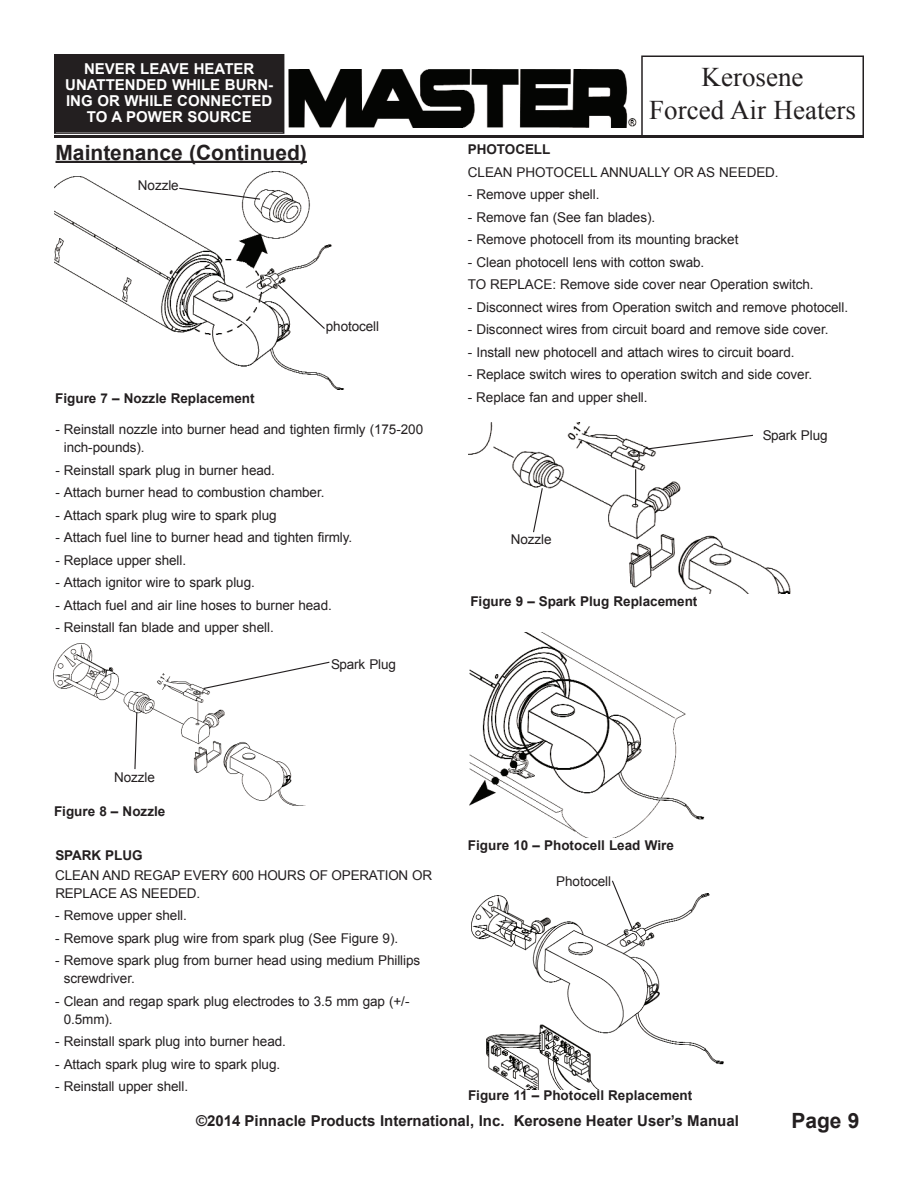
<style>
.page{position:relative;width:918px;height:1188px;background:#fff}
.page>*{position:absolute;margin:0;border:0;box-sizing:border-box;transform-origin:0 0}
.t1{font:27px/32.4px "Times New Roman";color:#231f20;text-align:center}
.t2{font:700 21px "Arial";color:#231f20}
.t3{font:700 15px/16.2px "Arial";color:#fff;text-align:center}
.t4{font:700 15px "Arial";color:#231f20}
.t5{font:13.5px/18px "Arial";letter-spacing:-.005em;color:#231f20}
.t6{font:700 13.5px "Arial";color:#231f20}
</style>
<div class="page">
<hr style="left:56px;top:161px;width:251px;height:2px;background:#231f20">
<div style="left:56px;top:56px;width:227px;height:76px;background:#231f20"></div>
<div style="left:54px;top:54px;width:230px;height:80px;border:2px solid #231f20"></div>
<div style="left:641px;top:56px;width:223px;height:80px;border:2px solid #231f20"></div>
<hr style="left:54px;top:135px;width:810px;height:3px;background:#231f20">
<img style="left:289px;top:69px;width:347px;height:59px">
<img style="left:468px;top:423px;width:323px;height:171px">
<img style="left:54px;top:644px;width:252px;height:162px">
<svg style="left:202px;top:661px;width:128px;height:29px"></svg>
<svg style="left:134px;top:711px;width:4px;height:59px"></svg>
<div style="left:114px;top:772px;width:71px;height:24px;background:#fff"></div>
<div style="left:756px;top:430px;width:78px;height:18px;background:#fff"></div>
<svg style="left:646px;top:434px;width:108px;height:16px"></svg>
<div style="left:511px;top:534px;width:72px;height:14px;background:#fff"></div>
<svg style="left:532px;top:487px;width:12px;height:46px"></svg>
<img style="left:54px;top:171px;width:290px;height:219px">
<div style="left:123px;top:180px;width:56px;height:15px;background:#fff"></div>
<svg style="left:178px;top:187px;width:83px;height:13px"></svg>
<div style="left:326px;top:321px;width:97px;height:15px;background:#fff"></div>
<svg style="left:276px;top:283px;width:50px;height:47px"></svg>
<img style="left:469px;top:632px;width:236px;height:205px">
<img style="left:472px;top:893px;width:252px;height:196px">
<div style="left:550px;top:876px;width:61px;height:20px;background:#fff"></div>
<svg style="left:611px;top:880px;width:23px;height:51px"></svg>
<p class="t3" style="left:65px;top:61px;width:210px">NEVER LEAVE HEATER<br>UNATTENDED WHILE BURN-<br>ING OR WHILE CONNECTED<br>TO A POWER SOURCE</p>
<h1 class="t1" style="left:649px;top:61px;width:208px">Kerosene<br>Forced Air Heaters</h1>
<h2 class="t2" style="left:56px;top:138px;width:253px">Maintenance (Continued)</h2>
<p class="t5" style="left:138px;top:177px;width:42px">Nozzle</p>
<p class="t6" style="left:55px;top:390px;width:201px">Figure 7 – Nozzle Replacement</p>
<p class="t5" style="left:326px;top:317px;width:55px">photocell</p>
<p class="t5" style="left:64px;top:421px;width:361px;text-indent:-8px">- Reinstall nozzle into burner head and tighten firmly (175-200 inch-pounds).</p>
<p class="t5" style="left:55px;top:461px;width:221px">- Reinstall spark plug in burner head.</p>
<p class="t5" style="left:55px;top:484px;width:271px">- Attach burner head to combustion chamber.</p>
<p class="t5" style="left:55px;top:506px;width:223px">- Attach spark plug wire to spark plug</p>
<p class="t5" style="left:55px;top:529px;width:298px">- Attach fuel line to burner head and tighten firmly.</p>
<p class="t5" style="left:55px;top:551px;width:132px">- Replace upper shell.</p>
<p class="t5" style="left:55px;top:574px;width:201px">- Attach ignitor wire to spark plug.</p>
<p class="t5" style="left:55px;top:596px;width:278px">- Attach fuel and air line hoses to burner head.</p>
<p class="t5" style="left:55px;top:619px;width:220px">- Reinstall fan blade and upper shell.</p>
<p class="t5" style="left:331px;top:655px;width:66px">Spark Plug</p>
<p class="t6" style="left:468px;top:141px;width:84px">PHOTOCELL</p>
<p class="t5" style="left:468px;top:163px;width:312px">CLEAN PHOTOCELL ANNUALLY OR AS NEEDED.</p>
<p class="t5" style="left:468px;top:186px;width:133px">- Remove upper shell.</p>
<p class="t5" style="left:468px;top:208px;width:189px">- Remove fan (See fan blades).</p>
<p class="t5" style="left:468px;top:231px;width:272px">- Remove photocell from its mounting bracket</p>
<p class="t5" style="left:468px;top:251px;width:347px;line-height:22.5px">- Clean photocell lens with cotton swab.<br>TO REPLACE: Remove side cover near Operation switch.</p>
<p class="t5" style="left:468px;top:298px;width:382px">- Disconnect wires from Operation switch and remove photocell.</p>
<p class="t5" style="left:468px;top:321px;width:362px">- Disconnect wires from circuit board and remove side cover.</p>
<p class="t5" style="left:468px;top:343px;width:328px">- Install new photocell and attach wires to circuit board.</p>
<p class="t5" style="left:468px;top:366px;width:346px">- Replace switch wires to operation switch and side cover.</p>
<p class="t5" style="left:468px;top:388px;width:181px">- Replace fan and upper shell.</p>
<p class="t5" style="left:511px;top:531px;width:42px">Nozzle</p>
<p class="t6" style="left:470px;top:592px;width:229px">Figure 9 – Spark Plug Replacement</p>
<p class="t5" style="left:763px;top:426px;width:66px">Spark Plug</p>
<p class="t5" style="left:114px;top:768px;width:42px">Nozzle</p>
<p class="t6" style="left:54px;top:802px;width:113px">Figure 8 – Nozzle</p>
<p class="t6" style="left:55px;top:846px;width:89px">SPARK PLUG</p>
<p class="t5" style="left:55px;top:866px;width:378px">CLEAN AND REGAP EVERY 600 HOURS OF OPERATION OR<br>REPLACE AS NEEDED.</p>
<p class="t5" style="left:55px;top:907px;width:133px">- Remove upper shell.</p>
<p class="t5" style="left:55px;top:929px;width:344px">- Remove spark plug wire from spark plug (See Figure 9).</p>
<p class="t5" style="left:64px;top:952px;width:358px;text-indent:-8px">- Remove spark plug from burner head using medium Phillips screwdriver.</p>
<p class="t5" style="left:64px;top:992px;width:347px;text-indent:-8px">- Clean and regap spark plug electrodes to 3.5 mm gap (+/-<br>0.5mm).</p>
<p class="t5" style="left:55px;top:1033px;width:232px">- Reinstall spark plug into burner head.</p>
<p class="t5" style="left:55px;top:1055px;width:227px">- Attach spark plug wire to spark plug.</p>
<p class="t5" style="left:55px;top:1078px;width:135px">- Reinstall upper shell.</p>
<p class="t6" style="left:468px;top:836px;width:207px">Figure 10 – Photocell Lead Wire</p>
<p class="t5" style="left:556px;top:873px;width:56px">Photocell</p>
<p class="t6" style="left:468px;top:1086px;width:226px">Figure 11 – Photocell Replacement</p>
<p class="t4" style="left:196px;top:1111px;width:544px">©2014 Pinnacle Products International, Inc. Kerosene Heater User’s Manual</p>
<h2 class="t2" style="left:791px;top:1107px;width:70px">Page 9</h2>
</div>
